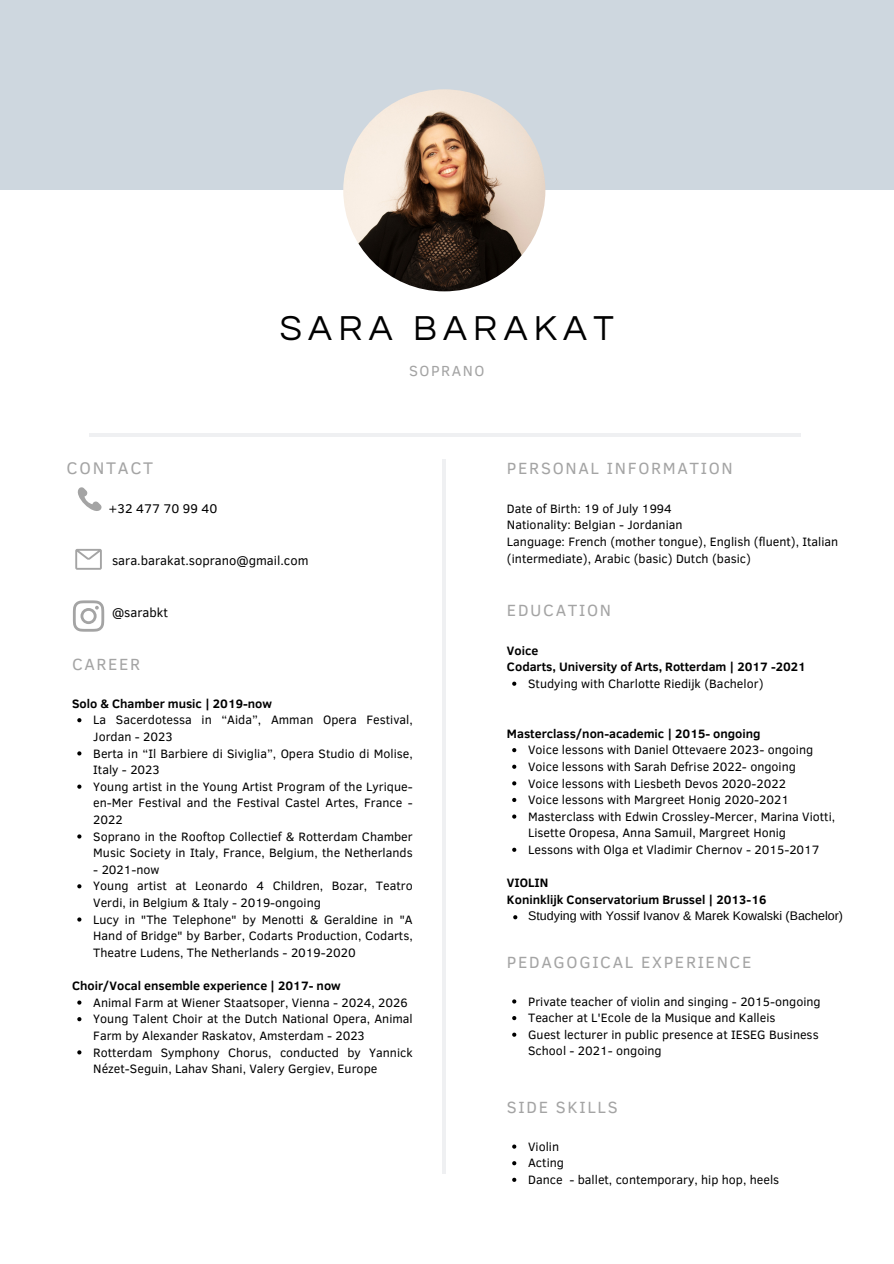
<style>
.page{position:relative;width:894px;height:1264px;background:#fff}
.page>*{position:absolute;margin:0;border:0;box-sizing:border-box;transform-origin:0 0}
.t1{font:36px "Questrial";letter-spacing:.175em;color:#000}
.t2{font:17.25px "Clear Sans";letter-spacing:.1em;color:#a4a4a4}
.t3{font:16.65px "Clear Sans";letter-spacing:.1em;color:#a4a4a4}
.t4{font:15px "Clear Sans";letter-spacing:.1em;color:#a4a4a4}
.t5{font:12.9px "Clear Sans";color:#000}
.t6{font:12.45px/16.6px "Clear Sans";color:#000}
.t7{font:700 12.45px "Clear Sans";color:#000}
.t8{font:12.45px "Arimo";color:#000}
</style>
<div class="page">
<hr style="left:442px;top:459px;width:3px;height:715px;background:#eff0f2">
<div style="left:0;top:0;width:893px;height:190px;background:#ced7df"></div>
<img style="left:343px;top:89px;width:202px;height:202px;border-radius:50%">
<hr style="left:89px;top:433px;width:711px;height:3px;background:#eff0f2">
<svg style="left:77px;top:487px;width:24px;height:24px"></svg>
<svg style="left:75px;top:549px;width:27px;height:20px"></svg>
<svg style="left:73px;top:600px;width:31px;height:31px"></svg>
<svg style="left:77px;top:718px;width:4px;height:4px"></svg>
<svg style="left:77px;top:751px;width:4px;height:4px"></svg>
<svg style="left:77px;top:784px;width:4px;height:4px"></svg>
<svg style="left:77px;top:834px;width:4px;height:4px"></svg>
<svg style="left:77px;top:884px;width:4px;height:4px"></svg>
<svg style="left:77px;top:917px;width:4px;height:4px"></svg>
<svg style="left:77px;top:1000px;width:4px;height:4px"></svg>
<svg style="left:77px;top:1017px;width:4px;height:4px"></svg>
<svg style="left:77px;top:1050px;width:4px;height:4px"></svg>
<svg style="left:512px;top:681px;width:4px;height:4px"></svg>
<svg style="left:512px;top:748px;width:4px;height:4px"></svg>
<svg style="left:512px;top:764px;width:4px;height:4px"></svg>
<svg style="left:512px;top:781px;width:4px;height:4px"></svg>
<svg style="left:512px;top:798px;width:4px;height:4px"></svg>
<svg style="left:512px;top:814px;width:4px;height:4px"></svg>
<svg style="left:512px;top:847px;width:4px;height:4px"></svg>
<svg style="left:513px;top:915px;width:4px;height:4px"></svg>
<svg style="left:512px;top:1144px;width:4px;height:4px"></svg>
<svg style="left:512px;top:1161px;width:4px;height:4px"></svg>
<svg style="left:512px;top:1177px;width:4px;height:4px"></svg>
<svg style="left:512px;top:999px;width:4px;height:4px"></svg>
<svg style="left:512px;top:1016px;width:4px;height:4px"></svg>
<svg style="left:512px;top:1032px;width:4px;height:4px"></svg>
<p class="t2" style="left:67px;top:455px;width:88px">CONTACT</p>
<p class="t1" style="left:280px;top:311px;width:335px">SARA BARAKAT</p>
<p class="t4" style="left:409px;top:359px;width:77px">SOPRANO</p>
<p class="t3" style="left:507px;top:456px;width:227px">PERSONAL INFORMATION</p>
<p class="t5" style="left:108px;top:499px;width:110px">+32 477 70 99 40</p>
<p class="t5" style="left:112px;top:551px;width:198px">sara.barakat.soprano@gmail.com</p>
<p class="t5" style="left:112px;top:603px;width:58px">@sarabkt</p>
<p class="t3" style="left:72px;top:652px;width:70px">CAREER</p>
<p class="t7" style="left:72px;top:694px;width:201px">Solo &amp; Chamber music | 2019-now</p>
<p class="t6" style="left:93px;top:711px;width:321px">La Sacerdotessa in “Aida”, Amman Opera Festival,<br>Jordan - 2023</p>
<p class="t6" style="left:93px;top:744px;width:321px">Berta in “Il Barbiere di Siviglia”, Opera Studio di Molise,<br>Italy - 2023</p>
<p class="t6" style="left:93px;top:777px;width:321px;text-align:justify">Young artist in the Young Artist Program of the Lyrique&shy;en-Mer Festival and the Festival Castel Artes, France - 2022</p>
<p class="t6" style="left:93px;top:827px;width:321px">Soprano in the Rooftop Collectief &amp; Rotterdam Chamber<br>Music Society in Italy, France, Belgium, the Netherlands</p>
<p class="t6" style="left:93px;top:860px;width:68px">- 2021-now</p>
<p class="t6" style="left:93px;top:877px;width:321px">Young artist at Leonardo 4 Children, Bozar, Teatro<br>Verdi, in Belgium &amp; Italy - 2019-ongoing</p>
<p class="t6" style="left:93px;top:910px;width:321px;text-align:justify">Lucy in "The Telephone" by Menotti &amp; Geraldine in "A Hand of Bridge" by Barber, Codarts Production, Codarts, Theatre Ludens, The Netherlands - 2019-2020</p>
<p class="t7" style="left:72px;top:976px;width:270px">Choir/Vocal ensemble experience | 2017- now</p>
<p class="t6" style="left:93px;top:993px;width:316px">Animal Farm at Wiener Staatsoper, Vienna - 2024, 2026</p>
<p class="t6" style="left:93px;top:1010px;width:321px">Young Talent Choir at the Dutch National Opera, Animal<br>Farm by Alexander Raskatov, Amsterdam - 2023</p>
<p class="t6" style="left:93px;top:1043px;width:321px">Rotterdam Symphony Chorus, conducted by Yannick<br>Nézet-Seguin, Lahav Shani, Valery Gergiev, Europe</p>
<p class="t6" style="left:507px;top:499px;width:166px">Date of Birth: 19 of July 1994</p>
<p class="t6" style="left:507px;top:516px;width:177px">Nationality: Belgian - Jordanian</p>
<p class="t6" style="left:507px;top:532px;width:333px">Language: French (mother tongue), English (fluent), Italian (intermediate), Arabic (basic) Dutch (basic)</p>
<p class="t3" style="left:507px;top:597px;width:106px">EDUCATION</p>
<p class="t7" style="left:507px;top:641px;width:33px">Voice</p>
<p class="t7" style="left:507px;top:658px;width:300px">Codarts, University of Arts, Rotterdam | 2017 -2021</p>
<p class="t6" style="left:528px;top:674px;width:237px">Studying with Charlotte Riedijk (Bachelor)</p>
<p class="t7" style="left:507px;top:724px;width:255px">Masterclass/non-academic | 2015- ongoing</p>
<p class="t6" style="left:528px;top:741px;width:286px">Voice lessons with Daniel Ottevaere 2023- ongoing</p>
<p class="t6" style="left:528px;top:757px;width:269px">Voice lessons with Sarah Defrise 2022- ongoing</p>
<p class="t6" style="left:528px;top:774px;width:259px">Voice lessons with Liesbeth Devos 2020-2022</p>
<p class="t6" style="left:528px;top:790px;width:262px">Voice lessons with Margreet Honig 2020-2021</p>
<p class="t6" style="left:528px;top:807px;width:308px">Masterclass with Edwin Crossley-Mercer, Marina Viotti,<br>Lisette Oropesa, Anna Samuil, Margreet Honig</p>
<p class="t6" style="left:528px;top:840px;width:293px">Lessons with Olga et Vladimir Chernov - 2015-2017</p>
<p class="t7" style="left:507px;top:873px;width:43px">VIOLIN</p>
<p class="t7" style="left:507px;top:890px;width:261px">Koninklijk Conservatorium Brussel | 2013-16</p>
<p class="t8" style="left:528px;top:909px;width:316px">Studying with Yossif Ivanov &amp; Marek Kowalski (Bachelor)</p>
<p class="t3" style="left:507px;top:950px;width:246px">PEDAGOGICAL EXPERIENCE</p>
<p class="t6" style="left:528px;top:992px;width:294px">Private teacher of violin and singing - 2015-ongoing</p>
<p class="t6" style="left:528px;top:1008px;width:249px">Teacher at L'Ecole de la Musique and Kalleis</p>
<p class="t6" style="left:528px;top:1025px;width:292px">Guest lecturer in public presence at IESEG Business<br>School - 2021- ongoing</p>
<p class="t3" style="left:507px;top:1095px;width:112px">SIDE SKILLS</p>
<p class="t6" style="left:528px;top:1137px;width:32px">Violin</p>
<p class="t6" style="left:528px;top:1153px;width:37px">Acting</p>
<p class="t6" style="left:528px;top:1170px;width:252px">Dance - ballet, contemporary, hip hop, heels</p>
</div>
